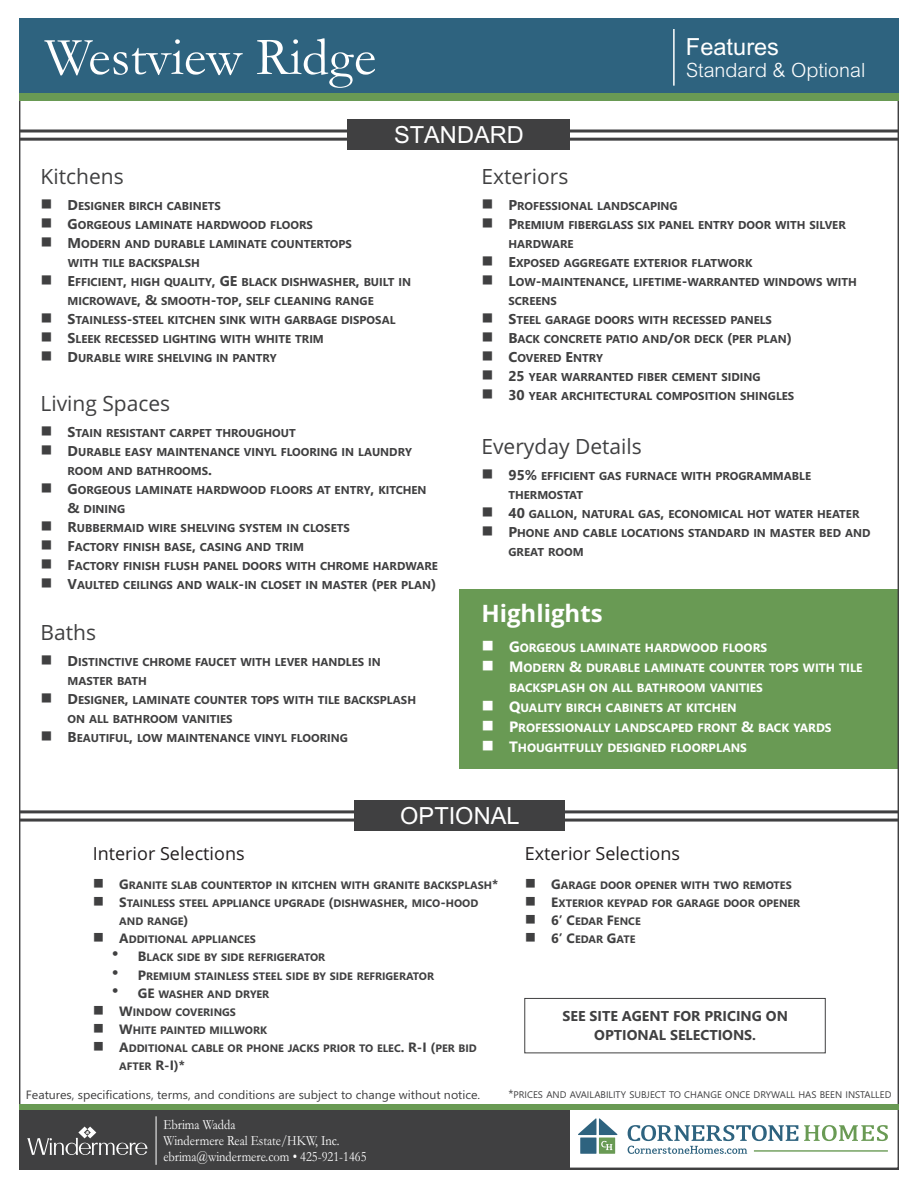
<style>
.page{position:relative;width:918px;height:1188px;background:#fff}
.page>*{position:absolute;margin:0;border:0;box-sizing:border-box;transform-origin:0 0}
.t1{font:54px "Garamond";color:#fff}
.t2{font:700 36px "Cordia New";color:#fff}
.t3{font:30px "Cordia New";color:#fff}
.t4{font:700 24px "Open Sans";color:#fff}
.t5{font:21px "Open Sans";color:#404041}
.t6{font:18px "Open Sans";color:#231f20}
.t7{font:14.25px/16px "Garamond";color:#fff;scale:.88 1}
.t8{font:700 14.25px/18.9px "Segoe UI";color:#404041;text-align:center}
.t9{font:700 12px/20px "Segoe UI";color:#fff}
.t10{font:12px "Segoe UI";color:#404041}
.t11{font:700 11.4px/18.9px "Segoe UI";color:#404041}
.t12{font:700 10.8px/18px "Segoe UI";color:#404041}
.t13{font:9.6px "Segoe UI";color:#404041}
.s1{font-size:14.25px}
.s2{font-size:15px}
.s3{font-size:13.5px}
.s4{font-size:12px}
</style>
<div class="page">
<div style="left:459px;top:589px;width:440px;height:180px;background:#699a54"></div>
<div style="left:18px;top:93px;width:882px;height:7px;background:#699a54"></div>
<div style="left:18px;top:18px;width:882px;height:75px;background:#2e637f"></div>
<div style="left:18px;top:1107px;width:552px;height:63px;background:#404041"></div>
<hr style="left:156px;top:1116px;width:1px;height:49px;background:#fff">
<div style="left:18px;top:1105px;width:882px;height:5px;background:#699a54"></div>
<hr style="left:673px;top:29px;width:2px;height:57px;background:#fff">
<svg style="left:628px;top:1125px;width:260px;height:29px"></svg>
<svg style="left:578px;top:1118px;width:39px;height:36px"></svg>
<svg style="left:27px;top:1127px;width:120px;height:28px"></svg>
<hr style="left:19px;top:810px;width:882px;height:3px;background:#404041">
<hr style="left:19px;top:819px;width:882px;height:3px;background:#404041">
<div style="left:355px;top:801px;width:210px;height:30px;background:#404041"></div>
<hr style="left:18px;top:130px;width:882px;height:3px;background:#404041">
<hr style="left:18px;top:138px;width:882px;height:3px;background:#404041">
<div style="left:348px;top:119px;width:222px;height:31px;background:#404041"></div>
<div style="left:900px;top:14px;width:11px;height:1168px;background:#fff"></div>
<div style="left:524px;top:998px;width:302px;height:55px;border:1px solid #404041"></div>
<h1 class="t1" style="left:45px;top:39px;width:333px">Westview Ridge</h1>
<h3 class="t5" style="left:41px;top:168px;width:85px">Kitchens</h3>
<h2 class="t2" style="left:394px;top:113px;width:131px">STANDARD</h2>
<h3 class="t5" style="left:481px;top:168px;width:89px">Exteriors</h3>
<h2 class="t2" style="left:686px;top:25px;width:95px">Features</h2>
<h3 class="t3" style="left:686px;top:50px;width:181px">Standard &amp; Optional</h3>
<p class="t11" style="left:68px;top:198px;width:345px"><span class="s1">D</span>ESIGNER BIRCH CABINETS<br><span class="s1">G</span>ORGEOUS LAMINATE HARDWOOD FLOORS<br><span class="s1">M</span>ODERN AND DURABLE LAMINATE COUNTERTOPS<br>WITH TILE BACKSPALSH<br><span class="s1">E</span>FFICIENT<span class="s1">,</span> HIGH QUALITY<span class="s1">, GE</span> BLACK DISHWASHER<span class="s1">,</span> BUILT IN MICROWAVE<span class="s1">, &amp;</span> SMOOTH<span class="s1">-</span>TOP<span class="s1">,</span> SELF CLEANING RANGE <span class="s1">S</span>TAINLESS<span class="s1">-</span>STEEL KITCHEN SINK WITH GARBAGE DISPOSAL <span class="s1">S</span>LEEK RECESSED LIGHTING WITH WHITE TRIM<br><span class="s1">D</span>URABLE WIRE SHELVING IN PANTRY</p>
<h3 class="t5" style="left:40px;top:395px;width:131px">Living Spaces</h3>
<p class="t11" style="left:68px;top:425px;width:372px"><span class="s1">S</span>TAIN RESISTANT CARPET THROUGHOUT<br><span class="s1">D</span>URABLE EASY MAINTENANCE VINYL FLOORING IN LAUNDRY ROOM AND BATHROOMS<span class="s1">.<br>G</span>ORGEOUS LAMINATE HARDWOOD FLOORS AT ENTRY<span class="s1">,</span> KITCHEN <span class="s1">&amp;</span> DINING<br><span class="s1">R</span>UBBERMAID WIRE SHELVING SYSTEM IN CLOSETS<br><span class="s1">F</span>ACTORY FINISH BASE<span class="s1">,</span> CASING AND TRIM<br><span class="s1">F</span>ACTORY FINISH FLUSH PANEL DOORS WITH CHROME HARDWARE <span class="s1">V</span>AULTED CEILINGS AND WALK<span class="s1">-</span>IN CLOSET IN MASTER <span class="s1">(</span>PER PLAN<span class="s1">)</span></p>
<h3 class="t5" style="left:40px;top:624px;width:57px">Baths</h3>
<p class="t11" style="left:68px;top:654px;width:350px"><span class="s1">D</span>ISTINCTIVE CHROME FAUCET WITH LEVER HANDLES IN MASTER BATH<br><span class="s1">D</span>ESIGNER<span class="s1">,</span> LAMINATE COUNTER TOPS WITH TILE BACKSPLASH ON ALL BATHROOM VANITIES<br><span class="s1">B</span>EAUTIFUL<span class="s1">,</span> LOW MAINTENANCE VINYL FLOORING</p>
<p class="t11" style="left:508px;top:198px;width:350px"><span class="s1">P</span>ROFESSIONAL LANDSCAPING<br><span class="s1">P</span>REMIUM FIBERGLASS SIX PANEL ENTRY DOOR WITH SILVER HARDWARE<br><span class="s1">E</span>XPOSED AGGREGATE EXTERIOR FLATWORK <span class="s1">L</span>OW<span class="s1">-</span>MAINTENANCE<span class="s1">,</span> LIFETIME<span class="s1">-</span>WARRANTED WINDOWS WITH SCREENS<br><span class="s1">S</span>TEEL GARAGE DOORS WITH RECESSED PANELS<br><span class="s1">B</span>ACK CONCRETE PATIO AND<span class="s1">/</span>OR DECK <span class="s1">(</span>PER PLAN<span class="s1">)<br>C</span>OVERED <span class="s1">E</span>NTRY<br><span class="s1">25</span> YEAR WARRANTED FIBER CEMENT SIDING<br><span class="s1">30</span> YEAR ARCHITECTURAL COMPOSITION SHINGLES</p>
<h3 class="t5" style="left:481px;top:438px;width:162px">Everyday Details</h3>
<p class="t11" style="left:508px;top:468px;width:363px"><span class="s1">95%</span> EFFICIENT GAS FURNACE WITH PROGRAMMABLE THERMOSTAT<br><span class="s1">40</span> GALLON<span class="s1">,</span> NATURAL GAS<span class="s1">,</span> ECONOMICAL HOT WATER HEATER <span class="s1">P</span>HONE AND CABLE LOCATIONS STANDARD IN MASTER BED AND GREAT ROOM</p>
<h3 class="t4" style="left:481px;top:604px;width:123px">Highlights</h3>
<p class="t9" style="left:509px;top:639px;width:355px"><span class="s2">G</span>ORGEOUS LAMINATE HARDWOOD FLOORS<br><span class="s2">M</span>ODERN <span class="s2">&amp;</span> DURABLE LAMINATE COUNTER TOPS WITH TILE BACKSPLASH ON ALL BATHROOM VANITIES<br><span class="s2">Q</span>UALITY BIRCH CABINETS AT KITCHEN<br><span class="s2">P</span>ROFESSIONALLY LANDSCAPED FRONT <span class="s2">&amp;</span> BACK YARDS <span class="s2">T</span>HOUGHTFULLY DESIGNED FLOORPLANS</p>
<h2 class="t2" style="left:400px;top:794px;width:121px">OPTIONAL</h2>
<h3 class="t6" style="left:93px;top:846px;width:153px">Interior Selections</h3>
<h3 class="t6" style="left:525px;top:846px;width:157px">Exterior Selections</h3>
<p class="t12" style="left:119px;top:877px;width:380px"><span class="s3">G</span>RANITE SLAB COUNTERTOP IN KITCHEN WITH GRANITE BACKSPLASH<span class="s3">*</span></p>
<p class="t12" style="left:119px;top:895px;width:361px"><span class="s3">S</span>TAINLESS STEEL APPLIANCE UPGRADE <span class="s3">(</span>DISHWASHER<span class="s3">,</span> MICO<span class="s3">-</span>HOOD</p>
<p class="t12" style="left:119px;top:913px;width:71px">AND RANGE<span class="s3">)</span></p>
<p class="t12" style="left:119px;top:931px;width:138px"><span class="s3">A</span>DDITIONAL APPLIANCES</p>
<p class="t12" style="left:138px;top:949px;width:189px"><span class="s3">B</span>LACK SIDE BY SIDE REFRIGERATOR</p>
<p class="t12" style="left:138px;top:968px;width:298px"><span class="s3">P</span>REMIUM STAINLESS STEEL SIDE BY SIDE REFRIGERATOR</p>
<p class="t12" style="left:138px;top:986px;width:133px"><span class="s3">GE</span> WASHER AND DRYER</p>
<p class="t12" style="left:119px;top:1004px;width:118px"><span class="s3">W</span>INDOW COVERINGS</p>
<p class="t12" style="left:119px;top:1022px;width:149px"><span class="s3">W</span>HITE PAINTED MILLWORK</p>
<p class="t12" style="left:119px;top:1040px;width:359px"><span class="s3">A</span>DDITIONAL CABLE OR PHONE JACKS PRIOR TO ELEC<span class="s3">. R-I (</span>PER BID</p>
<p class="t12" style="left:119px;top:1058px;width:67px">AFTER <span class="s3">R-I)*</span></p>
<p class="t10" style="left:26px;top:1090px;width:456px">Features, specifications, terms, and conditions are subject to change without notice.</p>
<p class="t7" style="left:163px;top:1118px;width:232px">Ebrima Wadda<br>Windermere Real Estate/HKW, Inc. ebrima@windermere.com • 425-921-1465</p>
<p class="t12" style="left:551px;top:878px;width:251px"><span class="s3">G</span>ARAGE DOOR OPENER WITH TWO REMOTES<br><span class="s3">E</span>XTERIOR KEYPAD FOR GARAGE DOOR OPENER<br><span class="s3">6’ C</span>EDAR <span class="s3">F</span>ENCE<br><span class="s3">6’ C</span>EDAR <span class="s3">G</span>ATE</p>
<p class="t8" style="left:563px;top:1008px;width:227px">SEE SITE AGENT FOR PRICING ON<br>OPTIONAL SELECTIONS.</p>
<p class="t13" style="left:508px;top:1091px;width:384px"><span class="s4">*</span>PRICES AND AVAILABILITY SUBJECT TO CHANGE ONCE DRYWALL HAS BEEN INSTALLED</p>
</div>
